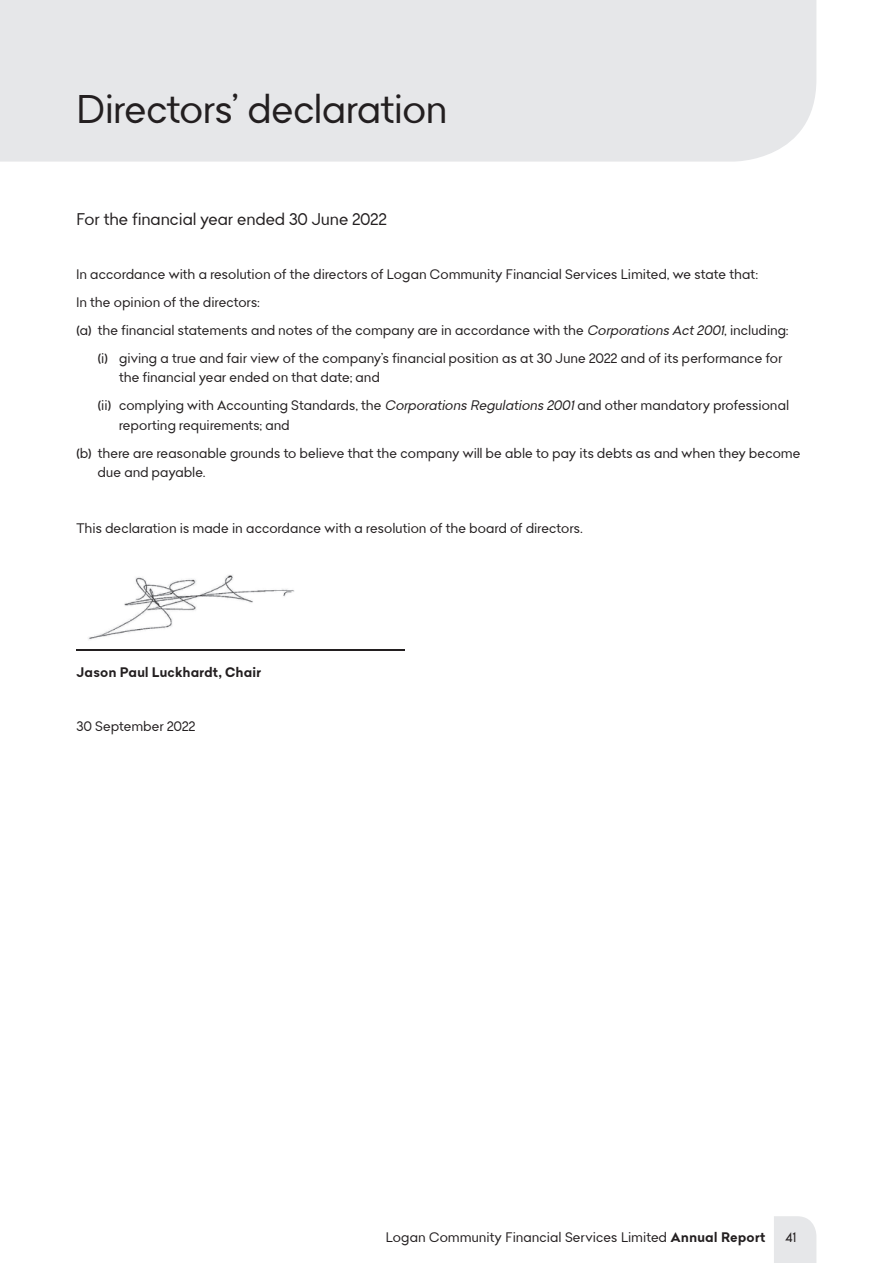
<style>
.page{position:relative;width:893px;height:1263px;background:#fff}
.page>*{position:absolute;margin:0;border:0;box-sizing:border-box;transform-origin:0 0}
.t1{font:39px "Bendigo Sans";color:#231f20}
.t2{font:16.5px "Bendigo Sans";letter-spacing:.015em;color:#231f20}
.t3{font:300 15px "Calibri";color:#231f20}
.t4{font:13.5px/28px "Bendigo Sans";letter-spacing:.02em;color:#231f20}
.t5{font:700 13.5px "Bendigo Sans";letter-spacing:.02em;color:#231f20}
.s1{font-style:italic}
.s2{font-weight:700}
</style>
<div class="page">
<div style="left:774px;top:1216px;width:42px;height:47px;background:#e6e7e9"></div>
<div style="left:0;top:0;width:816px;height:162px;background:#e6e7e9"></div>
<hr style="left:77px;top:649px;width:328px;height:1px;background:#231f20">
<img style="left:88px;top:575px;width:206px;height:65px">
<h1 class="t1" style="left:77px;top:83px;width:372px">Directors’ declaration</h1>
<p class="t2" style="left:77px;top:208px;width:312px">For the financial year ended 30 June 2022</p>
<p class="t4" style="left:77px;top:260px;width:683px">In accordance with a resolution of the directors of Logan Community Financial Services Limited, we state that:</p>
<p class="t4" style="left:77px;top:288px;width:185px">In the opinion of the directors:</p>
<p class="t4" style="left:77px;top:316px;width:713px">(a) the financial statements and notes of the company are in accordance with the <span class="s1">Corporations Act 2001</span>, including:</p>
<p class="t4" style="left:98px;top:344px;width:686px">(i) giving a true and fair view of the company’s financial position as at 30 June 2022 and of its performance for</p>
<p class="t4" style="left:98px;top:363px;width:692px;text-indent:21px">the financial year ended on that date; and<br>(ii) complying with Accounting Standards, the <span class="s1">Corporations Regulations 2001</span> and other mandatory professional</p>
<p class="t4" style="left:77px;top:411px;width:725px;text-indent:43px">reporting requirements; and<br>(b) there are reasonable grounds to believe that the company will be able to pay its debts as and when they become</p>
<p class="t4" style="left:98px;top:458px;width:109px">due and payable.</p>
<p class="t3" style="left:79px;top:263px;width:295px"><span class="s1">Corporations Act 2001</span> for the following reasons:</p>
<p class="t3" style="left:79px;top:291px;width:11px">●</p>
<p class="t3" style="left:141px;top:398px;width:110px">risks and rewards.</p>
<p class="t3" style="left:79px;top:437px;width:221px">Auditor's independence declaration</p>
<p class="t3" style="left:79px;top:513px;width:465px">Signed in accordance with a resolution of the directors at Logan, Queensland.</p>
<p class="t4" style="left:77px;top:514px;width:508px">This declaration is made in accordance with a resolution of the board of directors.</p>
<p class="t3" style="left:79px;top:659px;width:169px">Jason Paul Luckhardt, Chair</p>
<p class="t5" style="left:77px;top:664px;width:186px">Jason Paul Luckhardt, Chair</p>
<p class="t4" style="left:77px;top:712px;width:120px">30 September 2022</p>
<p class="t4" style="left:386px;top:1222px;width:381px">Logan Community Financial Services Limited <span class="s2">Annual Report</span></p>
<p class="t4" style="left:785px;top:1222px;width:12px">41</p>
</div>
